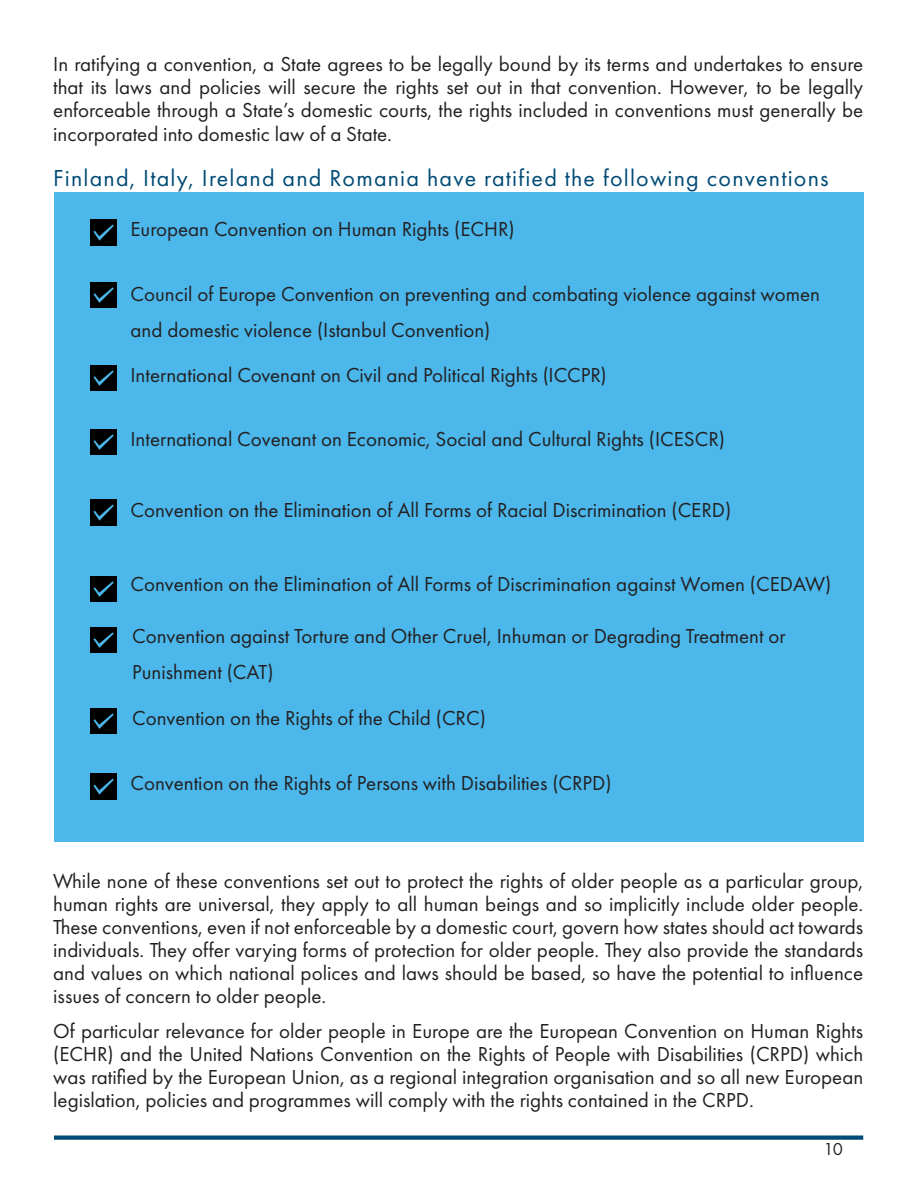
<style>
.page{position:relative;width:918px;height:1188px;background:#fff}
.page>*{position:absolute;margin:0;border:0;box-sizing:border-box;transform-origin:0 0}
.t1{font:24px "Futura PT";letter-spacing:.05em;color:#014b76}
.t2{font:21px/23.1px "Futura PT";color:#231f20;text-align:justify}
.t3{font:18px "Futura PT";color:#231f20}
</style>
<div class="page">
<div style="left:54px;top:192px;width:810px;height:650px;background:#4bb7eb"></div>
<div style="left:54px;top:1135px;width:809px;height:5px;background:#014b76"></div>
<img style="left:91px;top:220px;width:25px;height:25px">
<img style="left:91px;top:282px;width:25px;height:25px">
<img style="left:91px;top:366px;width:25px;height:25px">
<img style="left:91px;top:430px;width:25px;height:25px">
<img style="left:91px;top:500px;width:25px;height:25px">
<img style="left:91px;top:576px;width:25px;height:26px">
<img style="left:91px;top:627px;width:25px;height:25px">
<img style="left:91px;top:709px;width:25px;height:25px">
<img style="left:91px;top:774px;width:25px;height:25px">
<p class="t2" style="left:53px;top:53px;width:812px">In ratifying a convention, a State agrees to be legally bound by its terms and undertakes to ensure that its laws and policies will secure the rights set out in that convention. However, to be legally enforceable through a State’s domestic courts, the rights included in conventions must generally be incorporated into domestic law of a State.</p>
<p class="t1" style="left:53px;top:163px;width:777px">Finland, Italy, Ireland and Romania have ratified the following conventions</p>
<p class="t2" style="left:130px;top:218px;width:386px">European Convention on Human Rights (ECHR)</p>
<p class="t2" style="left:130px;top:276px;width:691px;line-height:36px">Council of Europe Convention on preventing and combating violence against women and domestic violence (Istanbul Convention)</p>
<p class="t2" style="left:130px;top:363px;width:478px">International Covenant on Civil and Political Rights (ICCPR)</p>
<p class="t2" style="left:130px;top:427px;width:596px">International Covenant on Economic, Social and Cultural Rights (ICESCR)</p>
<p class="t2" style="left:130px;top:498px;width:602px">Convention on the Elimination of All Forms of Racial Discrimination (CERD)</p>
<p class="t2" style="left:130px;top:573px;width:702px">Convention on the Elimination of All Forms of Discrimination against Women (CEDAW)</p>
<p class="t2" style="left:132px;top:618px;width:655px;line-height:36px">Convention against Torture and Other Cruel, Inhuman or Degrading Treatment or<br>Punishment (CAT)</p>
<p class="t2" style="left:132px;top:706px;width:355px">Convention on the Rights of the Child (CRC)</p>
<p class="t2" style="left:130px;top:771px;width:483px">Convention on the Rights of Persons with Disabilities (CRPD)</p>
<p class="t2" style="left:53px;top:869px;width:812px">While none of these conventions set out to protect the rights of older people as a particular group, human rights are universal, they apply to all human beings and so implicitly include older people.<br>These conventions, even if not enforceable by a domestic court, govern how states should act towards individuals. They offer varying forms of protection for older people. They also provide the standards and values on which national polices and laws should be based, so have the potential to influence issues of concern to older people.</p>
<p class="t2" style="left:53px;top:1020px;width:812px">Of particular relevance for older people in Europe are the European Convention on Human Rights (ECHR) and the United Nations Convention on the Rights of People with Disabilities (CRPD) which was ratified by the European Union, as a regional integration organisation and so all new European legislation, policies and programmes will comply with the rights contained in the CRPD.</p>
<p class="t3" style="left:824px;top:1138px;width:21px">10</p>
</div>
